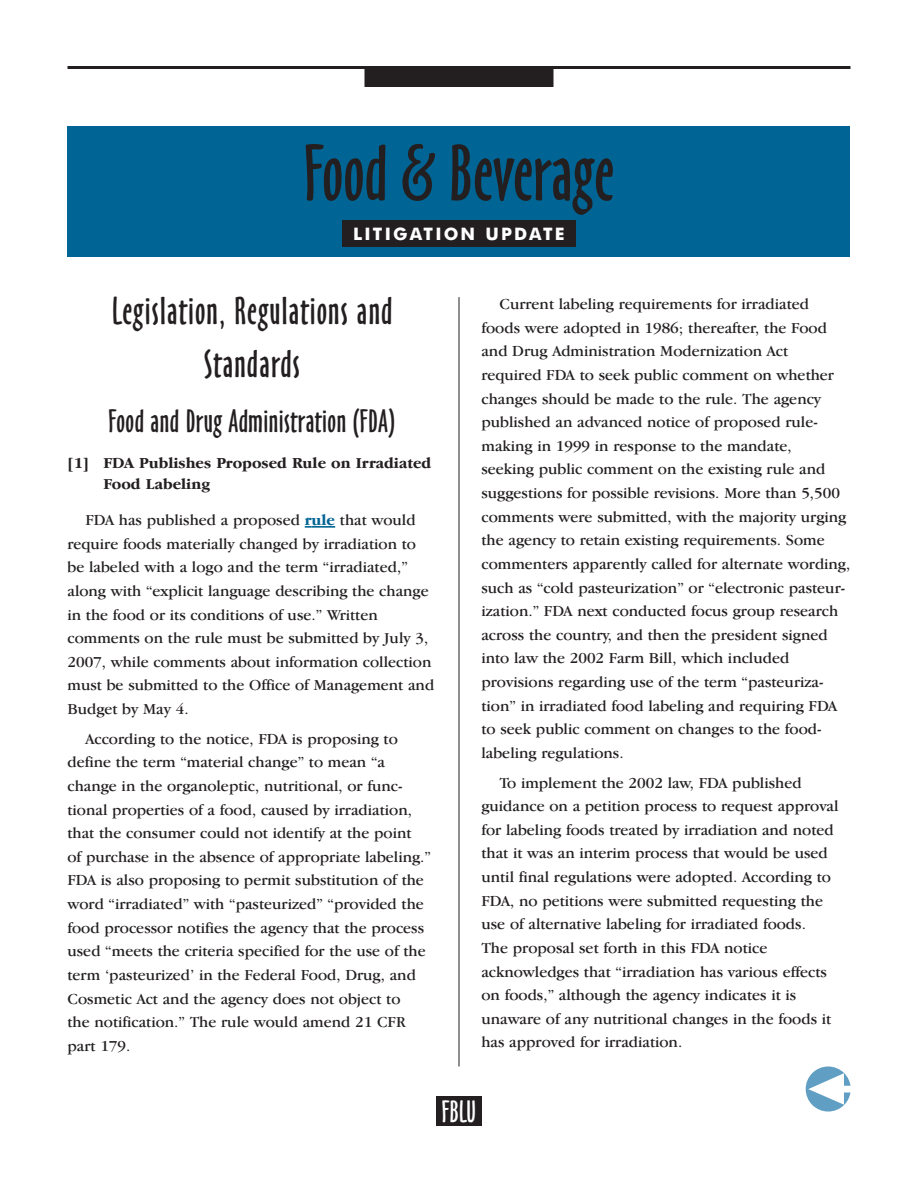
<style>
.page{position:relative;width:918px;height:1188px;background:#fff}
.page>*{position:absolute;margin:0;border:0;box-sizing:border-box;transform-origin:0 0}
.t1{font:73.5px "Oz Handicraft BT";color:#231f20}
.t2{font:36px/52.5px "Oz Handicraft BT";letter-spacing:.03em;color:#231f20;text-align:center}
.t3{font:30px "Oz Handicraft BT";letter-spacing:.015em;color:#231f20}
.t4{font:28.5px "Oz Handicraft BT";color:#fff}
.t5{font:700 17.25px "Futura BT";letter-spacing:.125em;color:#fff}
.t6{font:15.75px/23.7px "Garamond IT Cby BT";color:#231f20}
.t7{font:700 15.75px/21px "Garamond IT Cby BT";color:#231f20}
.s1{font-weight:700;color:#006494}
</style>
<div class="page">
<hr style="left:68px;top:66px;width:782px;height:3px;background:#231f20">
<div style="left:364px;top:69px;width:190px;height:18px;background:#231f20"></div>
<hr style="left:459px;top:297px;width:1px;height:770px;background:#231f20">
<div style="left:436px;top:1096px;width:46px;height:30px;background:#231f20"></div>
<svg style="left:806px;top:1066px;width:44px;height:46px"></svg>
<div style="left:68px;top:126px;width:782px;height:131px;background:#006494"></div>
<div style="left:342px;top:220px;width:234px;height:27px;background:#231f20"></div>
<svg style="left:305px;top:526px;width:7px;height:2px"></svg>
<hr style="left:312px;top:526px;width:23px;height:2px;background:#006494">
<h1 class="t1" style="left:304px;top:132px;width:312px">Food &amp; Beverage</h1>
<p class="t5" style="left:353px;top:224px;width:213px">LITIGATION UPDATE</p>
<h2 class="t2" style="left:112px;top:286px;width:282px">Legislation, Regulations and<br>Standards</h2>
<h3 class="t3" style="left:109px;top:405px;width:288px">Food and Drug Administration (FDA)</h3>
<p class="t7" style="left:103px;top:453px;width:329px;text-indent:-36px">[1] FDA Publishes Proposed Rule on Irradiated<br>Food Labeling</p>
<p class="t6" style="left:68px;top:508px;width:368px;text-indent:18px">FDA has published a proposed <span class="s1">rule</span> that would require foods materially changed by irradiation to be labeled with a logo and the term “irradiated,” along with “explicit language describing the change in the food or its conditions of use.” Written comments on the rule must be submitted by July 3, 2007, while comments about information collection must be submitted to the Office of Management and Budget by May 4.</p>
<p class="t6" style="left:68px;top:726px;width:365px;text-indent:18px">According to the notice, FDA is proposing to define the term “material change” to mean “a change in the organoleptic, nutritional, or func&shy;tional properties of a food, caused by irradiation, that the consumer could not identify at the point<br>of purchase in the absence of appropriate labeling.” FDA is also proposing to permit substitution of the word “irradiated” with “pasteurized” “provided the food processor notifies the agency that the process used “meets the criteria specified for the use of the term ‘pasteurized’ in the Federal Food, Drug, and Cosmetic Act and the agency does not object to<br>the notification.” The rule would amend 21 CFR part 179.</p>
<p class="t6" style="left:481px;top:292px;width:370px;text-indent:18px">Current labeling requirements for irradiated foods were adopted in 1986; thereafter, the Food and Drug Administration Modernization Act required FDA to seek public comment on whether changes should be made to the rule. The agency published an advanced notice of proposed rule&shy;making in 1999 in response to the mandate,<br>seeking public comment on the existing rule and suggestions for possible revisions. More than 5,500 comments were submitted, with the majority urging the agency to retain existing requirements. Some commenters apparently called for alternate wording, such as “cold pasteurization” or “electronic pasteur&shy;ization.” FDA next conducted focus group research across the country, and then the president signed into law the 2002 Farm Bill, which included provisions regarding use of the term “pasteuriza&shy;tion” in irradiated food labeling and requiring FDA to seek public comment on changes to the food&shy;labeling regulations.</p>
<p class="t6" style="left:481px;top:770px;width:359px;text-indent:18px">To implement the 2002 law, FDA published guidance on a petition process to request approval for labeling foods treated by irradiation and noted that it was an interim process that would be used until final regulations were adopted. According to FDA, no petitions were submitted requesting the use of alternative labeling for irradiated foods.<br>The proposal set forth in this FDA notice acknowledges that “irradiation has various effects on foods,” although the agency indicates it is unaware of any nutritional changes in the foods it has approved for irradiation.</p>
<h3 class="t4" style="left:442px;top:1095px;width:36px">FBLU</h3>
</div>
